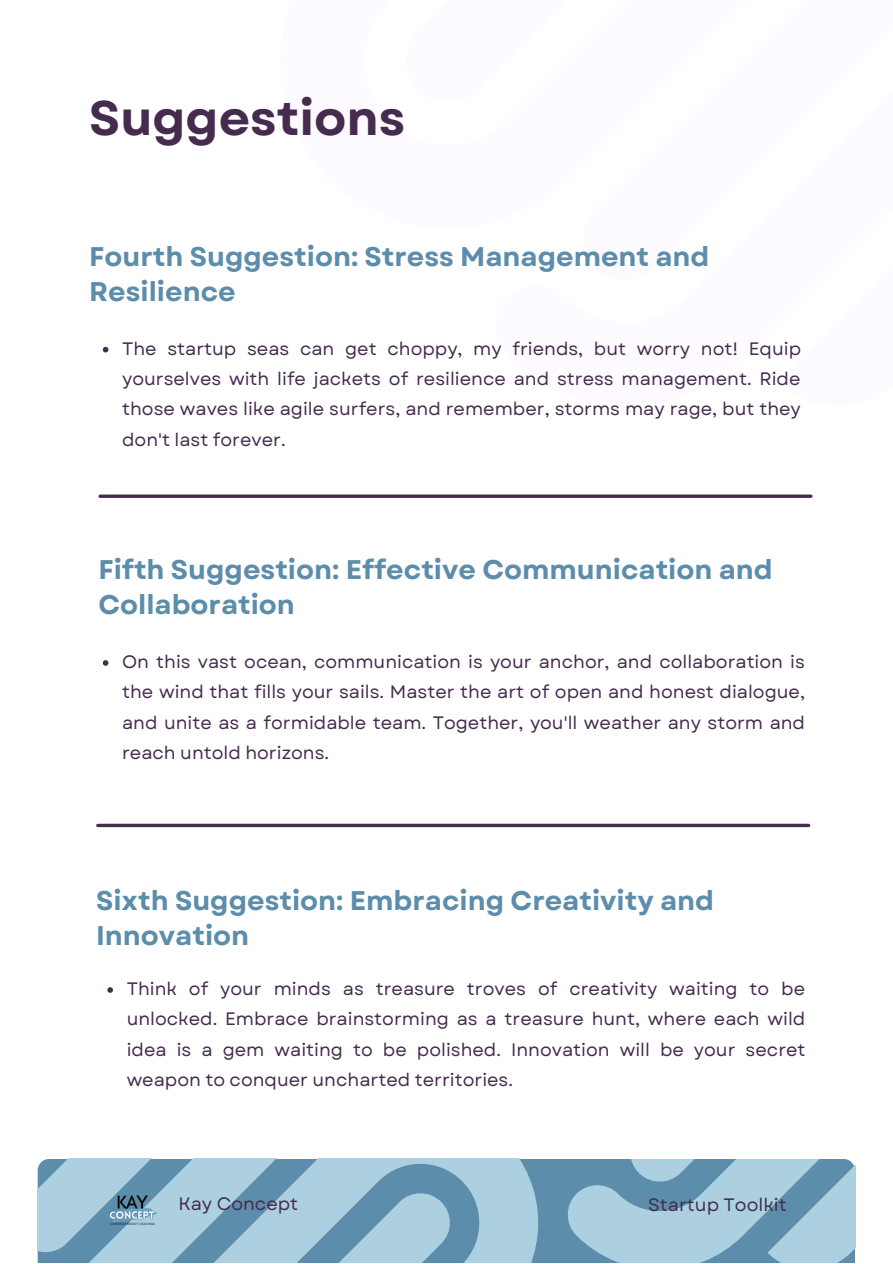
<style>
.page{position:relative;width:893px;height:1264px;background:#fff}
.page>*{position:absolute;margin:0;border:0;box-sizing:border-box;transform-origin:0 0}
.t1{font:700 48.45px "Garet";color:#452b4e}
.t2{font:700 27px/34.8px "Garet";color:#5c8dab}
.t3{font:18px/30.3px "Garet";color:#452b4e;text-align:justify}
</style>
<div class="page">
<svg style="left:37px;top:1158px;width:482px;height:104px;background:#93bbcf"></svg>
<svg style="left:405px;top:1159px;width:450px;height:103px;background:#8db6cb"></svg>
<svg style="left:103px;top:347px;width:5px;height:5px"></svg>
<img style="left:105px;top:1181px;width:54px;height:54px">
<svg style="left:98px;top:823px;width:710px;height:4px;background:#67526f"></svg>
<svg style="left:103px;top:660px;width:5px;height:5px"></svg>
<svg style="left:107px;top:987px;width:6px;height:5px"></svg>
<svg style="left:100px;top:494px;width:710px;height:4px;background:#614b69"></svg>
<p class="t1" style="left:89px;top:83px;width:317px">Suggestions</p>
<p class="t2" style="left:89px;top:239px;width:621px">Fourth Suggestion: Stress Management and<br>Resilience</p>
<p class="t3" style="left:122px;top:333px;width:680px">The startup seas can get choppy, my friends, but worry not! Equip yourselves with life jackets of resilience and stress management. Ride those waves like agile surfers, and remember, storms may rage, but they don't last forever.</p>
<p class="t2" style="left:98px;top:552px;width:676px">Fifth Suggestion: Effective Communication and<br>Collaboration</p>
<p class="t3" style="left:122px;top:646px;width:684px">On this vast ocean, communication is your anchor, and collaboration is the wind that fills your sails. Master the art of open and honest dialogue, and unite as a formidable team. Together, you'll weather any storm and reach untold horizons.</p>
<p class="t2" style="left:96px;top:883px;width:619px">Sixth Suggestion: Embracing Creativity and<br>Innovation</p>
<p class="t3" style="left:127px;top:973px;width:680px">Think of your minds as treasure troves of creativity waiting to be unlocked. Embrace brainstorming as a treasure hunt, where each wild idea is a gem waiting to be polished. Innovation will be your secret weapon to conquer uncharted territories.</p>
<p class="t3" style="left:178px;top:1188px;width:121px">Kay Concept</p>
<p class="t3" style="left:648px;top:1189px;width:140px">Startup Toolkit</p>
</div>
